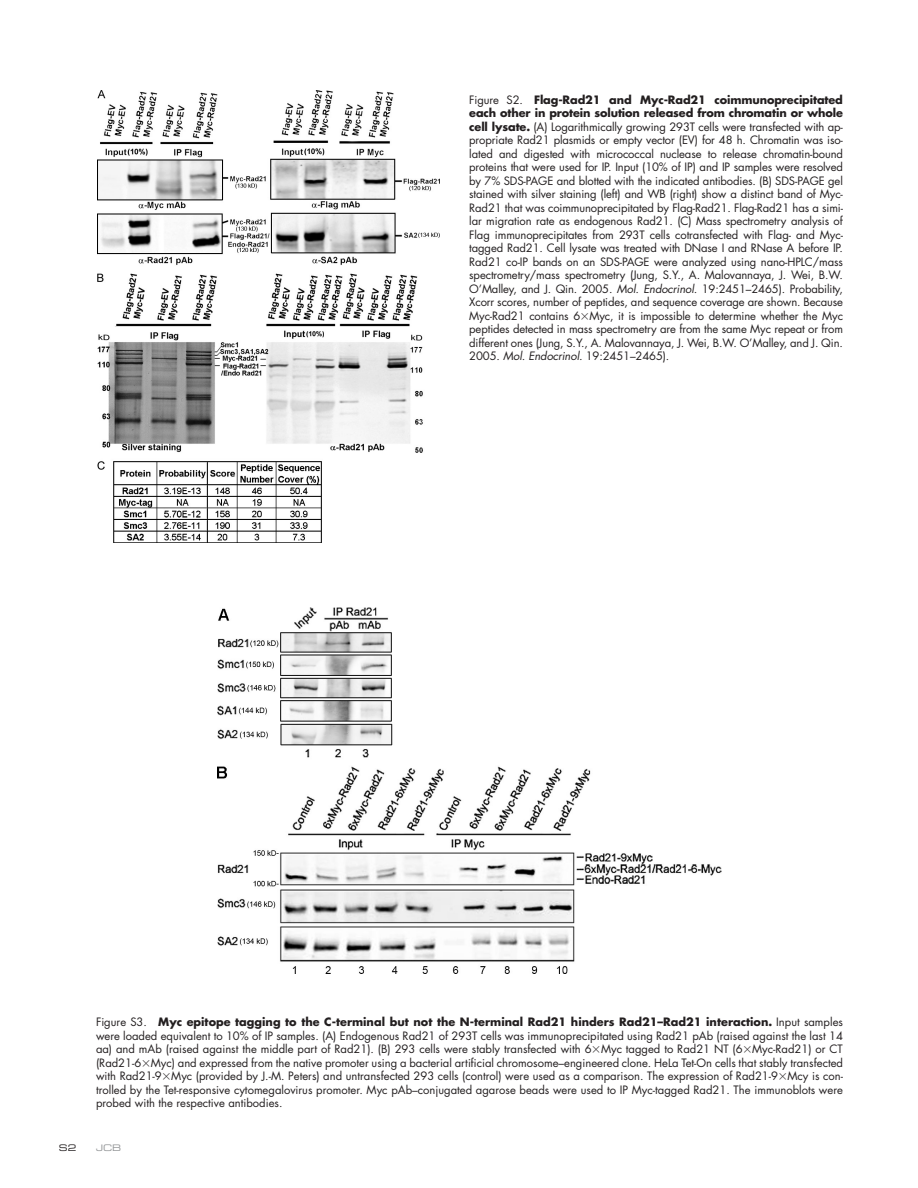
<style>
.page{position:relative;width:918px;height:1188px;background:#fff}
.page>*{position:absolute;margin:0;border:0;box-sizing:border-box;transform-origin:0 0}
.t1{font:11.25px/13.5px "Futura Std";letter-spacing:-.005em;color:#231f20;text-align:justify}
.t2{font:9px "Eurostile LT Std Ex 2";color:#949698}
.t3{font:9px "Eurostile LT Std Ex 2";color:#231f20}
.s1{font-weight:700}
.s2{font-style:italic}
.s3{font-family:"Mathematical Pi One"}
</style>
<div class="page">
<img style="left:218px;top:608px;width:503px;height:365px">
<img style="left:97px;top:90px;width:342px;height:452px">
<p class="t1" style="left:469px;top:93px;width:375px">Figure S2. <span class="s1">Flag-Rad21 and Myc-Rad21 coimmunoprecipitated each other in protein solution released from chromatin or whole cell lysate.</span> (A) Logarithmically growing 293T cells were transfected with ap&shy;propriate Rad21 plasmids or empty vector (EV) for 48 h. Chromatin was iso&shy;lated and digested with micrococcal nuclease to release chromatin-bound proteins that were used for IP. Input (10% of IP) and IP samples were resolved by 7% SDS-PAGE and blotted with the indicated antibodies. (B) SDS-PAGE gel stained with silver staining (left) and WB (right) show a distinct band of Myc-Rad21 that was coimmunoprecipitated by Flag-Rad21. Flag-Rad21 has a simi&shy;lar migration rate as endogenous Rad21. (C) Mass spectrometry analysis of Flag immunoprecipitates from 293T cells cotransfected with Flag- and Myc&shy;tagged Rad21. Cell lysate was treated with DNase I and RNase A before IP.<br>Rad21 co-IP bands on an SDS-PAGE were analyzed using nano-HPLC/mass spectrometry/mass spectrometry (Jung, S.Y., A. Malovannaya, J. Wei, B.W.<br>O’Malley, and J. Qin. 2005. <span class="s2">Mol. Endocrinol.</span> 19:2451–2465). Probability, Xcorr scores, number of peptides, and sequence coverage are shown. Because Myc-Rad21 contains 6<span class="s3">3</span>Myc, it is impossible to determine whether the Myc peptides detected in mass spectrometry are from the same Myc repeat or from different ones (Jung, S.Y., A. Malovannaya, J. Wei, B.W. O’Malley, and J. Qin.<br>2005. <span class="s2">Mol. Endocrinol.</span> 19:2451–2465).</p>
<p class="t3" style="left:59px;top:1142px;width:19px">S2</p>
<p class="t1" style="left:96px;top:1016px;width:749px">Figure S3. <span class="s1">Myc epitope tagging to the C-terminal but not the N-terminal Rad21 hinders Rad21–Rad21 interaction.</span> Input samples were loaded equivalent to 10% of IP samples. (A) Endogenous Rad21 of 293T cells was immunoprecipitated using Rad21 pAb (raised against the last 14 aa) and mAb (raised against the middle part of Rad21). (B) 293 cells were stably transfected with 6<span class="s3">3</span>Myc tagged to Rad21 NT (6<span class="s3">3</span>Myc-Rad21) or CT (Rad21-6<span class="s3">3</span>Myc) and expressed from the native promoter using a bacterial artificial chromosome–engineered clone. HeLa Tet-On cells that stably transfected with Rad21-9<span class="s3">3</span>Myc (provided by J.-M. Peters) and untransfected 293 cells (control) were used as a comparison. The expression of Rad21-9<span class="s3">3</span>Mcy is con&shy;trolled by the Tet-responsive cytomegalovirus promoter. Myc pAb–conjugated agarose beads were used to IP Myc-tagged Rad21. The immunoblots were probed with the respective antibodies.</p>
<p class="t2" style="left:96px;top:1142px;width:27px">JCB</p>
</div>
